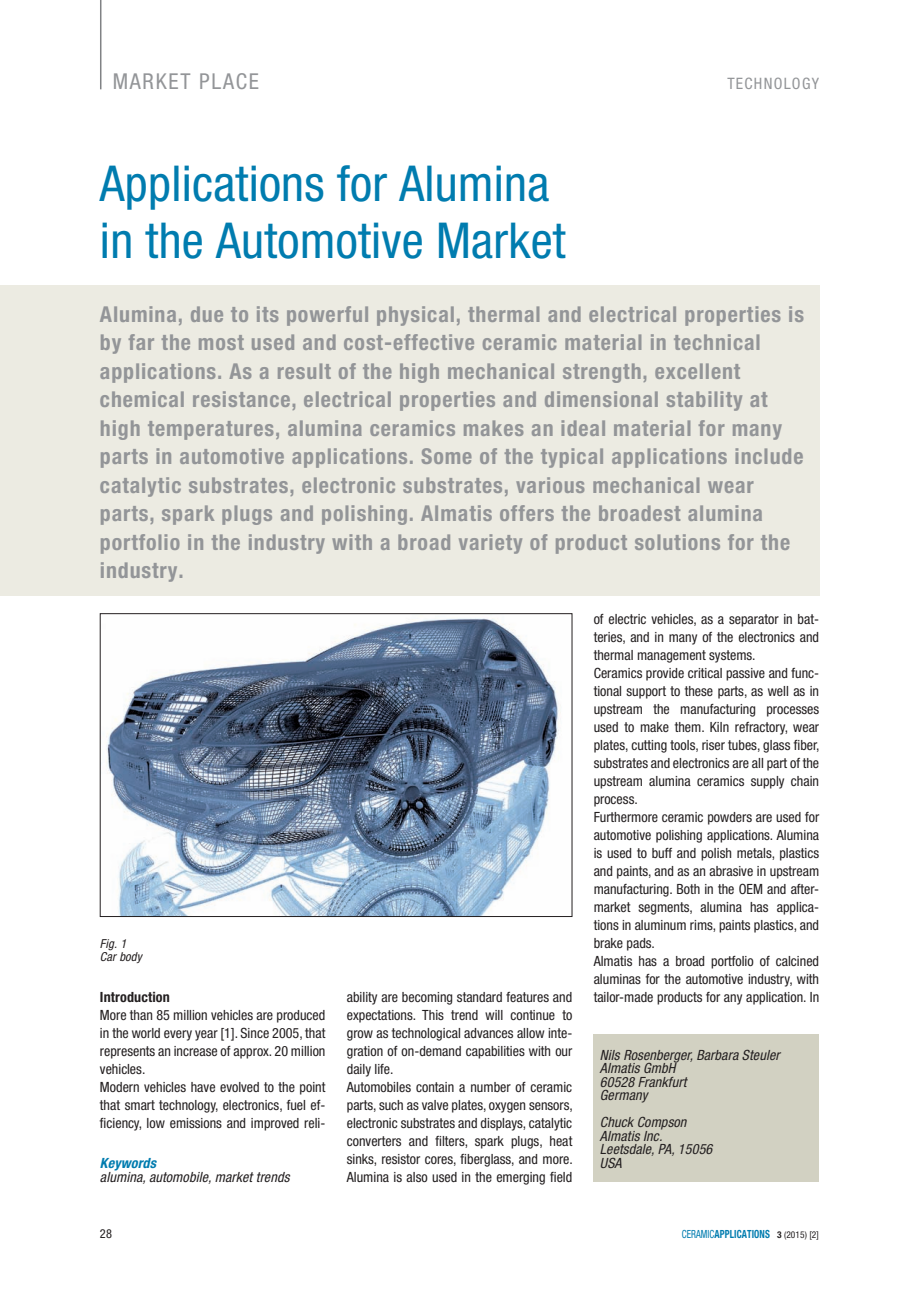
<style>
.page{position:relative;width:919px;height:1289px;background:#fff}
.page>*{position:absolute;margin:0;border:0;box-sizing:border-box;transform-origin:0 0}
.t1{font:condensed 49.5px/57px "Helvetica Neue";letter-spacing:.005em;color:#007caf}
.t2{font:700 condensed 21.9px/28.5px "Helvetica Neue";letter-spacing:.04em;color:#939598}
.t3{font:condensed 21.9px "Helvetica Neue";color:#939598}
.t4{font:condensed 15.75px "Helvetica Neue";letter-spacing:.08em;color:#939598}
.t5{font:condensed 14.1px/18px "Helvetica Neue";color:#231f20}
.t6{font:italic condensed 14.1px/13.5px "Helvetica Neue";letter-spacing:.01em;color:#231f20}
.t7{font:700 condensed 14.1px "Helvetica Neue";color:#231f20}
.t8{font:italic 700 condensed 14.1px "Helvetica Neue";letter-spacing:.01em;color:#007caf}
.t9{font:italic condensed 12.3px/13.5px "Helvetica Neue";letter-spacing:.01em;color:#231f20}
.t10{font:condensed 12.3px "Helvetica Neue";color:#231f20}
.t11{font:700 condensed 11.25px "Helvetica Neue";letter-spacing:.01em;color:#007caf;scale:.83 1}
.s1{font-weight:400}
.s2{font-size:9.3px;color:#231f20}
.s3{font-weight:400;font-size:9.3px;color:#231f20}
</style>
<div class="page">
<hr style="left:100px;top:0;width:1px;height:89px;background:#808285">
<div style="left:593px;top:1034px;width:226px;height:147px;background:#d2d1c2"></div>
<div style="left:0;top:284px;width:819px;height:311px;background:#ecebe2"></div>
<img style="left:106px;top:618px;width:455px;height:296px">
<div style="left:100px;top:613px;width:472px;height:303px;border:1px solid #231f20"></div>
<h2 class="t3" style="left:113px;top:69px;width:15px">MAR</h2>
<h2 class="t3" style="left:156px;top:69px;width:78px">KET PLACE</h2>
<p class="t4" style="left:727px;top:75px;width:93px">TECHNOLOGY</p>
<h1 class="t1" style="left:100px;top:154px;width:467px">Applications for Alumina in the Automotive Market</h1>
<p class="t2" style="left:100px;top:299px;width:705px">Alumina, due to its powerful physical, thermal and electrical properties is by far the most used and cost-effective ceramic material in technical applications. As a result of the high mechanical strength, excellent chemical resistance, electrical properties and dimensional stability at high temperatures, alumina ceramics makes an ideal material for many parts in automotive applications. Some of the typical applications include catalytic substrates, electronic substrates, various mechanical wear parts, spark plugs and polishing. Almatis offers the broadest alumina portfolio in the industry with a broad variety of product solutions for the industry.</p>
<p class="t9" style="left:100px;top:936px;width:43px">Fig. 1<br>Car body</p>
<p class="t7" style="left:100px;top:988px;width:71px">Introduction</p>
<p class="t5" style="left:100px;top:1005px;width:227px">More than 85 million vehicles are produced in the world every year [1]. Since 2005, that represents an increase of approx. 20 million vehicles.<br>Modern vehicles have evolved to the point that smart technology, electronics, fuel ef&shy;ficiency, low emissions and improved reli-</p>
<p class="t8" style="left:100px;top:1154px;width:58px">Keywords</p>
<p class="t6" style="left:100px;top:1169px;width:191px">alumina, automobile, market trends</p>
<p class="t5" style="left:347px;top:987px;width:227px">ability are becoming standard features and expectations. This trend will continue to grow as technological advances allow inte&shy;gration of on-demand capabilities with our daily life.<br>Automobiles contain a number of ceramic parts, such as valve plates, oxygen sensors, electronic substrates and displays, catalytic converters and filters, spark plugs, heat sinks, resistor cores, fiberglass, and more.<br>Alumina is also used in the emerging field</p>
<p class="t5" style="left:593px;top:609px;width:227px">of electric vehicles, as a separator in bat&shy;teries, and in many of the electronics and thermal management systems.<br>Ceramics provide critical passive and func&shy;tional support to these parts, as well as in upstream the manufacturing processes used to make them. Kiln refractory, wear plates, cutting tools, riser tubes, glass fiber, substrates and electronics are all part of the upstream alumina ceramics supply chain process.<br>Furthermore ceramic powders are used for automotive polishing applications. Alumina is used to buff and polish metals, plastics and paints, and as an abrasive in upstream manufacturing. Both in the OEM and after&shy;market segments, alumina has applica&shy;tions in aluminum rims, paints plastics, and brake pads.<br>Almatis has a broad portfolio of calcined aluminas for the automotive industry, with tailor-made products for any application. In</p>
<p class="t6" style="left:600px;top:1047px;width:181px">Nils Rosenberger, Barbara Steuler<br>Almatis GmbH<br>60528 Frankfurt<br>Germany</p>
<p class="t6" style="left:600px;top:1115px;width:114px">Chuck Compson<br>Almatis Inc.<br>Leetsdale, PA, 15056<br>USA</p>
<p class="t10" style="left:100px;top:1226px;width:14px">28</p>
<p class="t11" style="left:681px;top:1226px;width:167px"><span class="s1">ceramic</span>applications <span class="s2">3</span> <span class="s3">(2015) [2]</span></p>
</div>
